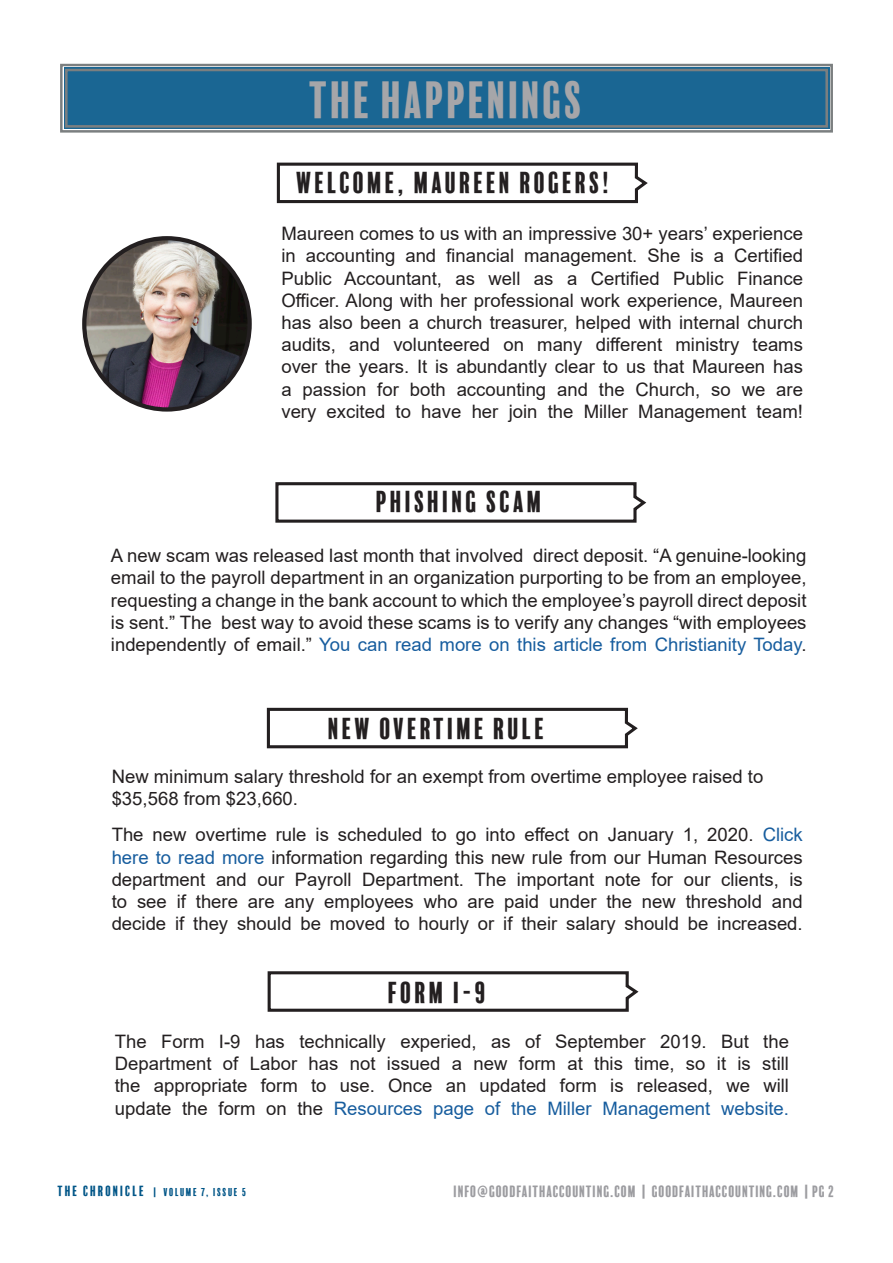
<style>
.page{position:relative;width:893px;height:1263px;background:#fff}
.page>*{position:absolute;margin:0;border:0;box-sizing:border-box;transform-origin:0 0}
.t1{font:48px "Balboa Plus Fill";color:#9c9ca0}
.Subheading{font:27.75px "Balboa Plus Fill";letter-spacing:.06em;color:#231f20}
.Body_Text{font:18.45px/22.2px "Arial";color:#231f20;text-align:justify}
.Body_Text-2{font:15px "Balboa Plus Fill";color:#9c9ca0}
.t2{font:10.5px "Balboa Plus Fill";letter-spacing:.1em;color:#005587}
.s1{color:#175d9e}
.s2{font-size:13.5px}
</style>
<div class="page">
<svg style="left:276px;top:162px;width:372px;height:42px"></svg>
<svg style="left:275px;top:482px;width:372px;height:41px"></svg>
<svg style="left:266px;top:707px;width:372px;height:42px"></svg>
<svg style="left:60px;top:63px;width:773px;height:70px"></svg>
<div style="left:65px;top:69px;width:762px;height:59px;border:2px solid #6d7172"></div>
<svg style="left:267px;top:971px;width:372px;height:41px"></svg>
<img style="left:84px;top:238px;width:165px;height:169px">
<div style="left:82px;top:236px;width:170px;height:176px;border:4px solid #231f20;border-radius:50%"></div>
<h1 class="t1" style="left:309px;top:73px;width:277px">THE HAPPENINGS</h1>
<p class="Subheading" style="left:296px;top:167px;width:315px">WELCOME, MAUREEN ROGERS!</p>
<p class="Body_Text" style="left:281px;top:222px;width:523px">Maureen comes to us with an impressive 30+ years’ experience in accounting and financial management. She is a Certified Public Accountant, as well as a Certified Public Finance Officer. Along with her professional work experience, Maureen has also been a church treasurer, helped with internal church audits, and volunteered on many different ministry teams over the years. It is abundantly clear to us that Maureen has a passion for both accounting and the Church, so we are very excited to have her join the Miller Management team!</p>
<p class="Subheading" style="left:376px;top:486px;width:169px">PHISHING SCAM</p>
<p class="Body_Text" style="left:111px;top:544px;width:697px">A new scam was released last month that involved direct deposit. “A genuine-looking email to the payroll department in an organization purporting to be from an employee, requesting a change in the bank account to which the employee’s payroll direct deposit is sent.” The best way to avoid these scams is to verify any changes “with employees independently of email.” <span class="s1">You can read more on this article from Christianity Today</span>.</p>
<p class="Subheading" style="left:328px;top:713px;width:219px">NEW OVERTIME RULE</p>
<p class="Body_Text" style="left:112px;top:765px;width:653px">New minimum salary threshold for an exempt from overtime employee raised to $35,568 from $23,660.</p>
<p class="Body_Text" style="left:112px;top:824px;width:692px">The new overtime rule is scheduled to go into effect on January 1, 2020. <span class="s1">Click here to read more</span> information regarding this new rule from our Human Resources department and our Payroll Department. The important note for our clients, is to see if there are any employees who are paid under the new threshold and decide if they should be moved to hourly or if their salary should be increased.</p>
<p class="Subheading" style="left:388px;top:977px;width:101px">FORM I-9</p>
<p class="Body_Text" style="left:115px;top:1030px;width:675px">The Form I-9 has technically experied, as of September 2019. But the Department of Labor has not issued a new form at this time, so it is still the appropriate form to use. Once an updated form is released, we will update the form on the <span class="s1">Resources page of the Miller Management website.</span></p>
<p class="t2" style="left:57px;top:1186px;width:191px"><span class="s2">THE CHRONICLE</span> | VOLUME 7, ISSUE 5</p>
<p class="Body_Text-2" style="left:453px;top:1183px;width:382px">INFO@GOODFAITHACCOUNTING.COM | GOODFAITHACCOUNTING.COM | PG 2</p>
</div>
